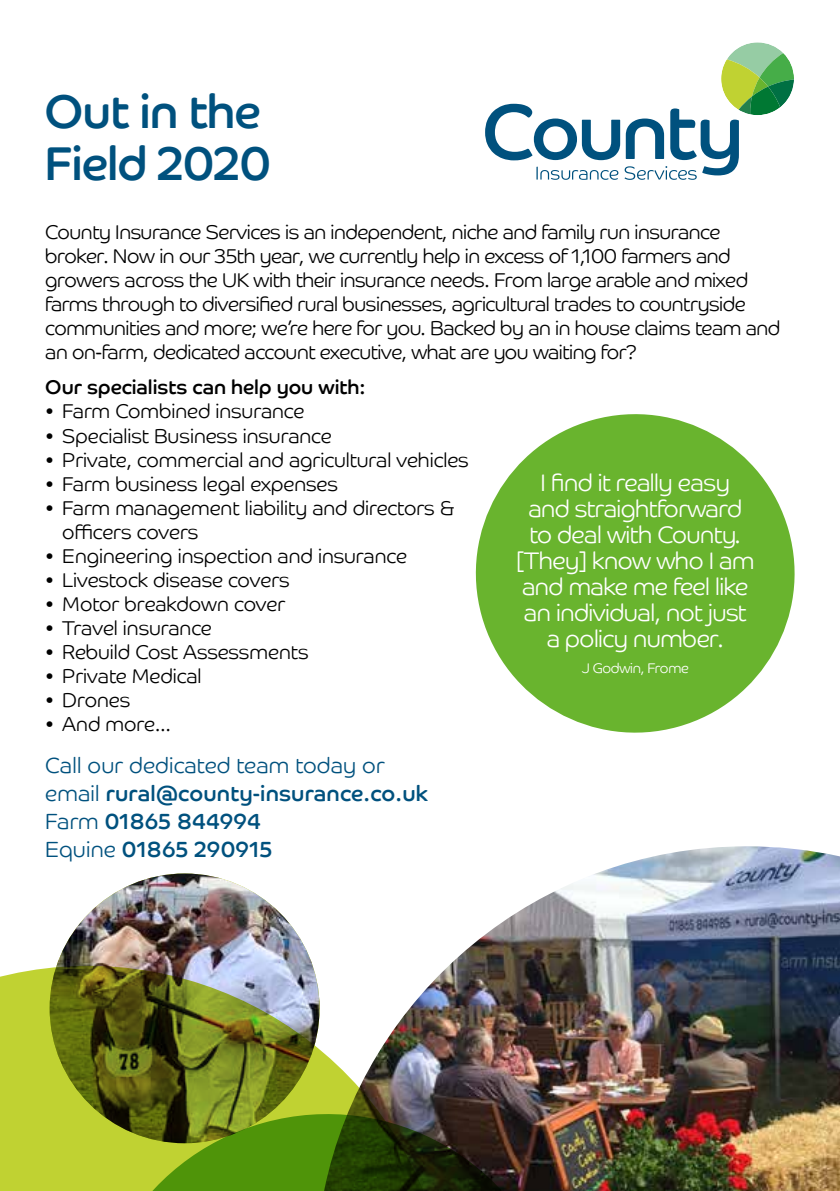
<style>
.page{position:relative;width:840px;height:1191px;background:#fff}
.page>*{position:absolute;margin:0;border:0;box-sizing:border-box;transform-origin:0 0}
.t1{font:47.4px/51.4px "Co Headline";letter-spacing:-.02em;color:#00517e}
.t2{font:300 24px/26px "Co Headline";letter-spacing:-.02em;color:#fff;text-align:center}
.t3{font:22px/28px "Co Headline";letter-spacing:.01em;color:#00517e}
.t4{font:300 20px/24px "Co Headline";letter-spacing:-.02em;color:#000}
.t5{font:300 20px/24px "Co Headline";color:#000}
.t6{font:20px "Co Headline";color:#000}
.t7{font:300 14px "Co Headline";letter-spacing:-.02em;color:#fff}
.s1{font-weight:300}
</style>
<div class="page">
<svg style="left:485px;top:42px;width:308px;height:138px"></svg>
<img style="left:490px;top:846px;width:349px;height:345px">
<img style="left:0;top:925px;width:490px;height:266px">
<img style="left:64px;top:1087px;width:526px;height:104px">
<img style="left:50px;top:873px;width:269px;height:270px;border-radius:135px">
<svg style="left:475px;top:414px;width:320px;height:319px;fill:#69b42e"></svg>
<h1 class="t1" style="left:45px;top:86px;width:228px">Out in the<br>Field 2020</h1>
<p class="t4" style="left:45px;top:220px;width:736px">County Insurance Services is an independent, niche and family run insurance broker. Now in our 35th year, we currently help in excess of 1,100 farmers and growers across the UK with their insurance needs. From large arable and mixed farms through to diversified rural businesses, agricultural trades to countryside communities and more; we’re here for you. Backed by an in house claims team and an on-farm, dedicated account executive, what are you waiting for?</p>
<p class="t6" style="left:45px;top:376px;width:321px">Our specialists can help you with:</p>
<p class="t5" style="left:45px;top:399px;width:260px">• Farm Combined insurance</p>
<p class="t5" style="left:45px;top:423px;width:288px">• Specialist Business insurance</p>
<p class="t5" style="left:45px;top:447px;width:425px">• Private, commercial and agricultural vehicles</p>
<p class="t5" style="left:45px;top:471px;width:294px">• Farm business legal expenses</p>
<p class="t5" style="left:62px;top:495px;width:393px;text-indent:-17px">• Farm management liability and directors &amp; officers covers</p>
<p class="t5" style="left:45px;top:543px;width:363px">• Engineering inspection and insurance</p>
<p class="t5" style="left:45px;top:567px;width:246px">• Livestock disease covers</p>
<p class="t5" style="left:45px;top:591px;width:241px">• Motor breakdown cover</p>
<p class="t5" style="left:45px;top:615px;width:168px">• Travel insurance</p>
<p class="t5" style="left:45px;top:639px;width:265px">• Rebuild Cost Assessments</p>
<p class="t5" style="left:45px;top:663px;width:158px">• Private Medical</p>
<p class="t4" style="left:45px;top:687px;width:87px">• Drones</p>
<p class="t4" style="left:45px;top:711px;width:127px">• And more…</p>
<p class="t2" style="left:515px;top:470px;width:240px">I find it really easy<br>and straightforward to deal with County. [They] know who I am and make me feel like an individual, not just a policy number.</p>
<p class="t7" style="left:581px;top:660px;width:108px">J Godwin, Frome</p>
<p class="t3" style="left:45px;top:751px;width:384px"><span class="s1">Call our dedicated team today or email</span> rural@county-insurance.co.uk<br><span class="s1">Farm</span> 01865 844994<br><span class="s1">Equine</span> 01865 290915</p>
</div>
